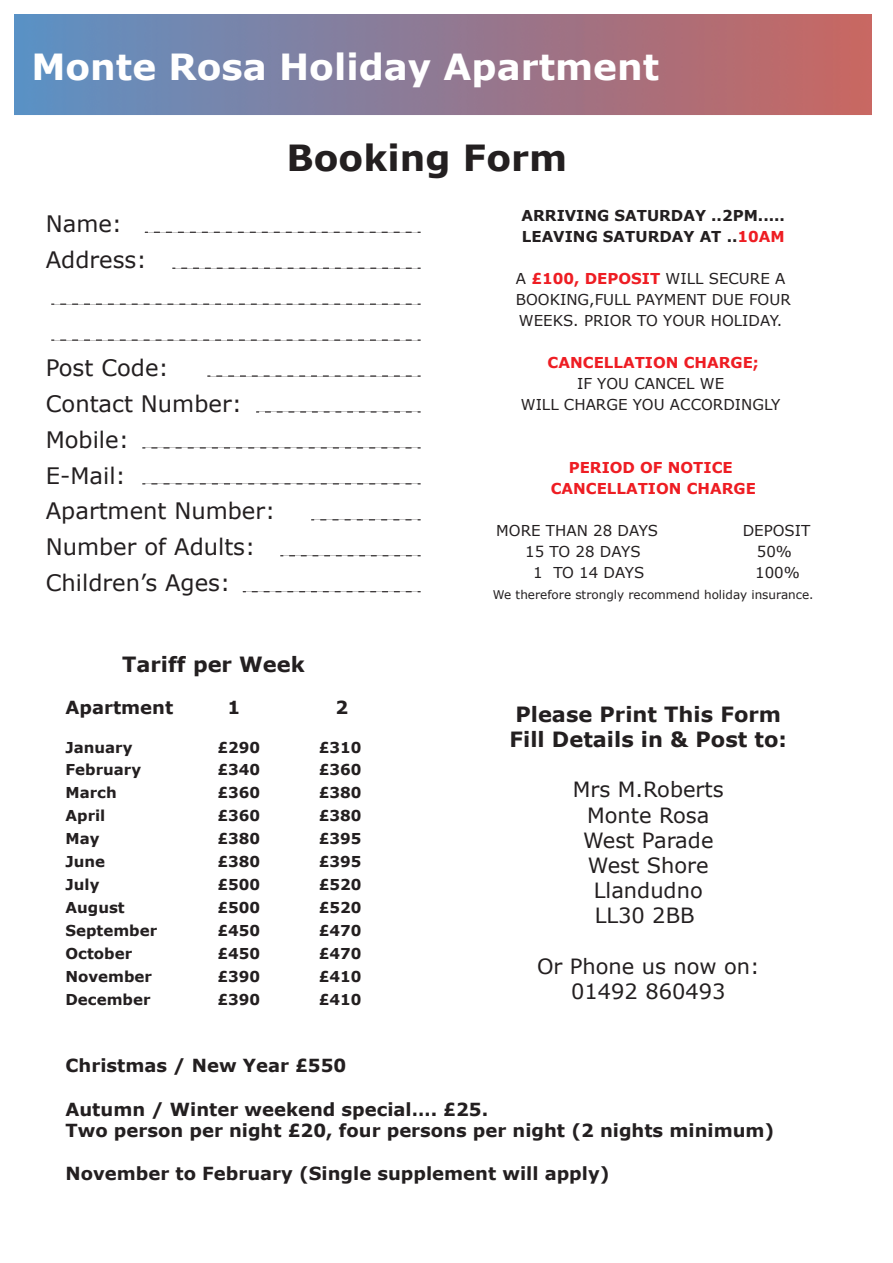
<style>
.page{position:relative;width:893px;height:1263px;background:#fff}
.page>*{position:absolute;margin:0;border:0;box-sizing:border-box;transform-origin:0 0}
.t1{font:700 36px "Verdana";color:#fff}
.t2{font:700 36px "Verdana";color:#231f20}
.t3{font:22.65px/35.8px "Verdana";color:#231f20}
.t4{font:21px/25.2px "Verdana";color:#231f20;text-align:center}
.t5{font:700 21px/25.2px "Verdana";color:#231f20}
.t6{font:700 18px/21.6px "Verdana";color:#231f20}
.t7{font:700 15px/21px "Verdana";color:#231f20}
.t8{font:15px/21px "Verdana";color:#231f20}
.t9{font:700 15px/21px "Verdana";color:#ee1d23;text-align:center}
.t10{font:12px "Verdana";color:#231f20}
.s1{color:#ee1d23}
.s2{font-weight:700;color:#ee1d23}
</style>
<div class="page">
<img style="left:14px;top:14px;width:857px;height:101px">
<svg style="left:154px;top:232px;width:267px;height:1px"></svg>
<svg style="left:181px;top:268px;width:240px;height:1px"></svg>
<svg style="left:60px;top:304px;width:361px;height:1px"></svg>
<svg style="left:60px;top:339px;width:361px;height:2px"></svg>
<svg style="left:216px;top:375px;width:205px;height:2px"></svg>
<svg style="left:265px;top:411px;width:156px;height:2px"></svg>
<svg style="left:151px;top:447px;width:270px;height:1px"></svg>
<svg style="left:151px;top:483px;width:270px;height:1px"></svg>
<svg style="left:320px;top:519px;width:101px;height:1px"></svg>
<svg style="left:289px;top:555px;width:132px;height:1px"></svg>
<svg style="left:252px;top:591px;width:169px;height:1px"></svg>
<h1 class="t1" style="left:31px;top:41px;width:629px">Monte Rosa Holiday Apartment</h1>
<h2 class="t3" style="left:46px;top:206px;width:102px">Name:<br>Address:</h2>
<h2 class="t3" style="left:46px;top:349px;width:231px">Post Code:<br>Contact Number:<br>Mobile:<br>E-Mail:<br>Apartment Number:<br>Number of Adults:<br>Children’s Ages:</h2>
<h1 class="t2" style="left:286px;top:132px;width:282px">Booking Form</h1>
<p class="t7" style="left:522px;top:204px;width:265px">ARRIVING SATURDAY ..2PM.....<br>LEAVING SATURDAY AT ..<span class="s1">10AM</span></p>
<p class="t8" style="left:516px;top:267px;width:277px">A <span class="s2">£100, DEPOSIT</span> WILL SECURE A<br>BOOKING,FULL PAYMENT DUE FOUR<br>WEEKS. PRIOR TO YOUR HOLIDAY.</p>
<p class="t9" style="left:548px;top:351px;width:213px">CANCELLATION CHARGE;</p>
<p class="t8" style="left:521px;top:372px;width:261px;text-align:center">IF YOU CANCEL WE<br>WILL CHARGE YOU ACCORDINGLY</p>
<p class="t9" style="left:551px;top:456px;width:207px">PERIOD OF NOTICE<br>CANCELLATION CHARGE</p>
<p class="t8" style="left:496px;top:519px;width:163px">MORE THAN 28 DAYS</p>
<p class="t8" style="left:743px;top:519px;width:69px">DEPOSIT</p>
<p class="t8" style="left:525px;top:540px;width:117px">15 TO 28 DAYS</p>
<p class="t8" style="left:757px;top:540px;width:37px">50%</p>
<p class="t8" style="left:533px;top:561px;width:113px">1 TO 14 DAYS</p>
<p class="t8" style="left:755px;top:561px;width:46px">100%</p>
<p class="t10" style="left:493px;top:586px;width:322px">We therefore strongly recommend holiday insurance.</p>
<h3 class="t5" style="left:122px;top:651px;width:184px">Tariff per Week</h3>
<p class="t6" style="left:66px;top:696px;width:109px">Apartment</p>
<p class="t6" style="left:228px;top:696px;width:14px">1</p>
<p class="t6" style="left:336px;top:696px;width:14px">2</p>
<p class="t7" style="left:66px;top:736px;width:68px">January</p>
<p class="t7" style="left:218px;top:736px;width:44px">£290</p>
<p class="t7" style="left:319px;top:736px;width:44px">£310</p>
<p class="t7" style="left:66px;top:759px;width:77px">February</p>
<p class="t7" style="left:218px;top:759px;width:44px">£340</p>
<p class="t7" style="left:319px;top:759px;width:44px">£360</p>
<p class="t7" style="left:66px;top:782px;width:53px">March</p>
<p class="t7" style="left:218px;top:782px;width:44px">£360</p>
<p class="t7" style="left:319px;top:782px;width:44px">£380</p>
<p class="t7" style="left:66px;top:805px;width:41px">April</p>
<p class="t7" style="left:218px;top:805px;width:44px">£360</p>
<p class="t7" style="left:319px;top:805px;width:44px">£380</p>
<p class="t7" style="left:66px;top:828px;width:36px">May</p>
<p class="t7" style="left:218px;top:828px;width:44px">£380</p>
<p class="t7" style="left:319px;top:828px;width:44px">£395</p>
<p class="t7" style="left:66px;top:851px;width:41px">June</p>
<p class="t7" style="left:218px;top:851px;width:44px">£380</p>
<p class="t7" style="left:319px;top:851px;width:44px">£395</p>
<p class="t7" style="left:66px;top:874px;width:35px">July</p>
<p class="t7" style="left:218px;top:874px;width:44px">£500</p>
<p class="t7" style="left:319px;top:874px;width:44px">£520</p>
<p class="t7" style="left:66px;top:897px;width:61px">August</p>
<p class="t7" style="left:218px;top:897px;width:44px">£500</p>
<p class="t7" style="left:319px;top:897px;width:44px">£520</p>
<p class="t7" style="left:66px;top:920px;width:93px">September</p>
<p class="t7" style="left:218px;top:920px;width:44px">£450</p>
<p class="t7" style="left:319px;top:920px;width:44px">£470</p>
<p class="t7" style="left:66px;top:942px;width:68px">October</p>
<p class="t7" style="left:218px;top:942px;width:44px">£450</p>
<p class="t7" style="left:319px;top:942px;width:44px">£470</p>
<p class="t7" style="left:66px;top:965px;width:88px">November</p>
<p class="t7" style="left:218px;top:965px;width:44px">£390</p>
<p class="t7" style="left:319px;top:965px;width:44px">£410</p>
<p class="t7" style="left:66px;top:988px;width:86px">December</p>
<p class="t7" style="left:218px;top:988px;width:44px">£390</p>
<p class="t7" style="left:319px;top:988px;width:44px">£410</p>
<h3 class="t5" style="left:510px;top:701px;width:279px">Please Print This Form<br>Fill Details in &amp; Post to:</h3>
<h3 class="t4" style="left:573px;top:777px;width:152px">Mrs M.Roberts<br>Monte Rosa<br>West Parade<br>West Shore<br>Llandudno<br>LL30 2BB</h3>
<h3 class="t4" style="left:537px;top:953px;width:224px">Or Phone us now on:<br>01492 860493</h3>
<p class="t6" style="left:66px;top:1055px;width:282px">Christmas / New Year £550</p>
<p class="t6" style="left:66px;top:1098px;width:710px">Autumn / Winter weekend special…. £25.<br>Two person per night £20, four persons per night (2 nights minimum)</p>
<p class="t6" style="left:66px;top:1163px;width:545px">November to February (Single supplement will apply)</p>
</div>
